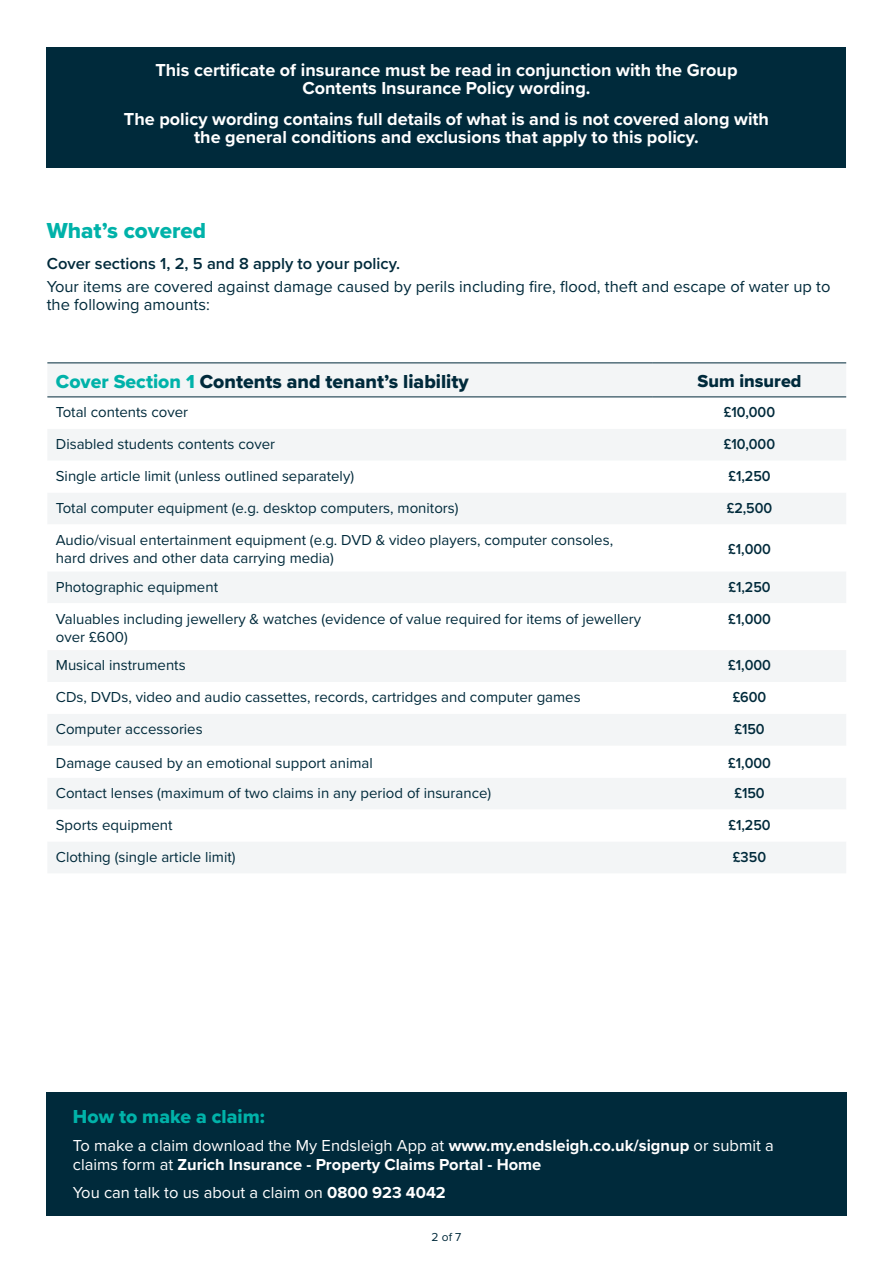
<style>
.page{position:relative;width:893px;height:1263px;background:#fff}
.page>*{position:absolute;margin:0;border:0;box-sizing:border-box;transform-origin:0 0}
.t1{font:22.5px "Proxima Nova Extrabld";color:#00b2a9}
.t2{font:19.5px "Proxima Nova Extrabld";color:#002a3b}
.t3{font:19.5px "Proxima Nova Extrabld";color:#00b2a9}
.t4{font:700 18px/18px "Proxima Nova";color:#fff;text-align:center}
.t5{font:18px "Proxima Nova Extrabld";color:#002a3b}
.t6{font:700 16.5px/19.5px "Proxima Nova";color:#fff}
.t7{font:16.5px/18px "Proxima Nova";color:#002a3b}
.t8{font:600 16.5px "Proxima Nova";color:#002a3b}
.t9{font:16.5px "Proxima Nova";color:#fff}
.t10{font:15px/18px "Proxima Nova";color:#002a3b}
.t11{font:600 15px "Proxima Nova";color:#002a3b;scale:.95 1}
.t12{font:12px "Proxima Nova";color:#002a3b}
.s1{color:#00b2a9}
.s2{font-weight:400}
.s3{font-weight:700}
</style>
<div class="page">
<div style="left:46px;top:1093px;width:800px;height:123px;background:#002a3b"></div>
<div style="left:47px;top:364px;width:799px;height:509px;background:#f3f5f6"></div>
<svg style="left:47px;top:398px;width:799px;height:252px"></svg>
<svg style="left:47px;top:682px;width:799px;height:159px"></svg>
<hr style="left:47px;top:363px;width:606px;height:1px;background:#002a3b">
<hr style="left:653px;top:363px;width:193px;height:1px;background:#002a3b">
<hr style="left:47px;top:397px;width:606px;height:1px;background:#002a3b">
<hr style="left:653px;top:397px;width:193px;height:1px;background:#002a3b">
<div style="left:47px;top:47px;width:799px;height:121px;background:#002a3b"></div>
<p class="t4" style="left:155px;top:61px;width:584px">This certificate of insurance must be read in conjunction with the Group<br>Contents Insurance Policy wording.</p>
<p class="t4" style="left:124px;top:110px;width:647px">The policy wording contains full details of what is and is not covered along with the general conditions and exclusions that apply to this policy.</p>
<h1 class="t1" style="left:47px;top:214px;width:161px">What’s covered</h1>
<p class="t8" style="left:47px;top:251px;width:355px">Cover sections 1, 2, 5 and 8 apply to your policy.</p>
<p class="t7" style="left:47px;top:276px;width:785px">Your items are covered against damage caused by perils including fire, flood, theft and escape of water up to the following amounts:</p>
<h2 class="t2" style="left:56px;top:367px;width:414px"><span class="s1">Cover Section 1</span> Contents and tenant’s liability</h2>
<p class="t5" style="left:697px;top:368px;width:106px">Sum insured</p>
<p class="t10" style="left:56px;top:403px;width:134px">Total contents cover</p>
<p class="t11" style="left:724px;top:401px;width:55px">£10,000</p>
<p class="t10" style="left:56px;top:434px;width:221px">Disabled students contents cover</p>
<p class="t11" style="left:724px;top:433px;width:55px">£10,000</p>
<p class="t10" style="left:56px;top:466px;width:300px">Single article limit (unless outlined separately)</p>
<p class="t11" style="left:728px;top:465px;width:46px">£1,250</p>
<p class="t10" style="left:56px;top:498px;width:404px">Total computer equipment (e.g. desktop computers, monitors)</p>
<p class="t11" style="left:727px;top:497px;width:50px">£2,500</p>
<p class="t10" style="left:56px;top:530px;width:559px">Audio/visual entertainment equipment (e.g. DVD &amp; video players, computer consoles, hard drives and other data carrying media)</p>
<p class="t11" style="left:728px;top:538px;width:47px">£1,000</p>
<p class="t10" style="left:56px;top:577px;width:164px">Photographic equipment</p>
<p class="t11" style="left:728px;top:575px;width:46px">£1,250</p>
<p class="t10" style="left:56px;top:609px;width:587px">Valuables including jewellery &amp; watches (evidence of value required for items of jewellery over £600)</p>
<p class="t11" style="left:728px;top:607px;width:47px">£1,000</p>
<p class="t10" style="left:56px;top:656px;width:131px">Musical instruments</p>
<p class="t11" style="left:728px;top:654px;width:47px">£1,000</p>
<p class="t10" style="left:56px;top:688px;width:526px">CDs, DVDs, video and audio cassettes, records, cartridges and computer games</p>
<p class="t11" style="left:733px;top:686px;width:37px">£600</p>
<p class="t10" style="left:56px;top:719px;width:148px">Computer accessories</p>
<p class="t11" style="left:734px;top:718px;width:33px">£150</p>
<p class="t10" style="left:56px;top:753px;width:318px">Damage caused by an emotional support animal</p>
<p class="t11" style="left:728px;top:751px;width:47px">£1,000</p>
<p class="t10" style="left:56px;top:783px;width:437px">Contact lenses (maximum of two claims in any period of insurance)</p>
<p class="t11" style="left:734px;top:782px;width:33px">£150</p>
<p class="t10" style="left:56px;top:815px;width:118px">Sports equipment</p>
<p class="t11" style="left:728px;top:814px;width:46px">£1,250</p>
<p class="t10" style="left:56px;top:847px;width:181px">Clothing (single article limit)</p>
<p class="t11" style="left:733px;top:846px;width:36px">£350</p>
<h2 class="t3" style="left:73px;top:1101px;width:193px">How to make a claim:</h2>
<p class="t6" style="left:73px;top:1135px;width:702px"><span class="s2">To make a claim download the My Endsleigh App at</span> www.my.endsleigh.co.uk/signup <span class="s2">or submit a claims form at</span> Zurich Insurance - Property Claims Portal - Home</p>
<p class="t9" style="left:73px;top:1180px;width:374px">You can talk to us about a claim on <span class="s3">0800 923 4042</span></p>
<p class="t12" style="left:432px;top:1227px;width:31px">2 of 7</p>
</div>
